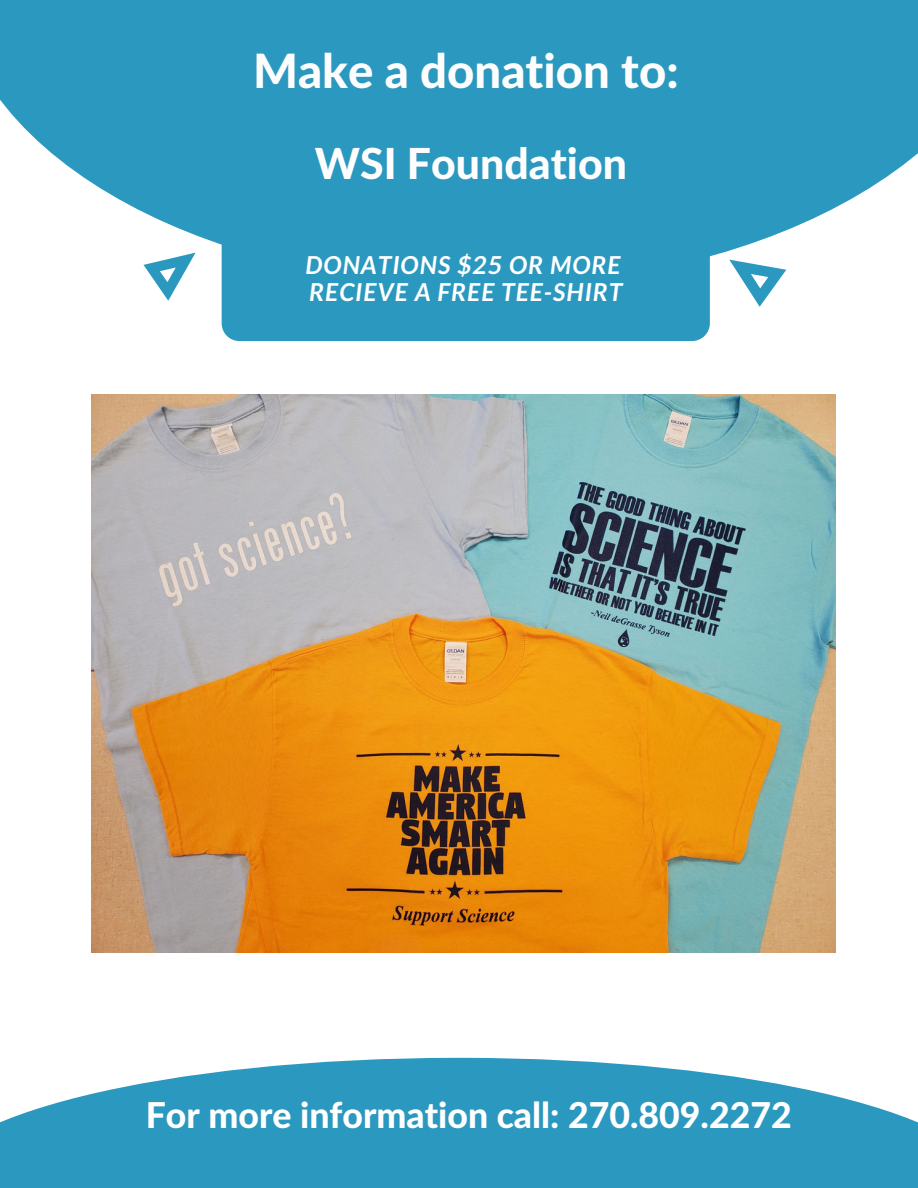
<style>
.page{position:relative;width:918px;height:1188px;background:#fff}
.page>*{position:absolute;margin:0;border:0;box-sizing:border-box;transform-origin:0 0}
.t1{font:800 47.4px "Lato Latin";color:#fefdfd}
.t2{font:800 42.9px "Lato Latin";color:#fefdfd}
.t3{font:800 35.7px "Lato Latin";color:#fff}
.t4{font:italic 700 24.75px "Lato";letter-spacing:.045em;color:#fff}
</style>
<div class="page">
<svg style="left:0;top:0;width:918px;height:286px;fill:#2b99bf"></svg>
<svg style="left:0;top:1058px;width:918px;height:130px;background:#49a7c8"></svg>
<div style="left:222px;top:144px;width:488px;height:197px;background:#2b99bf;border-radius:18px"></div>
<svg style="left:143px;top:253px;width:53px;height:48px"></svg>
<svg style="left:729px;top:243px;width:66px;height:64px"></svg>
<img style="left:92px;top:395px;width:743px;height:558px">
<p class="t1" style="left:253px;top:50px;width:427px">Make a donation to:</p>
<p class="t2" style="left:315px;top:144px;width:314px">WSI Foundation</p>
<p class="t4" style="left:306px;top:250px;width:316px">DONATIONS $25 OR MORE</p>
<p class="t4" style="left:309px;top:277px;width:315px">RECIEVE A FREE TEE-SHIRT</p>
<p class="t3" style="left:146px;top:1099px;width:647px">For more information call: 270.809.2272</p>
</div>
